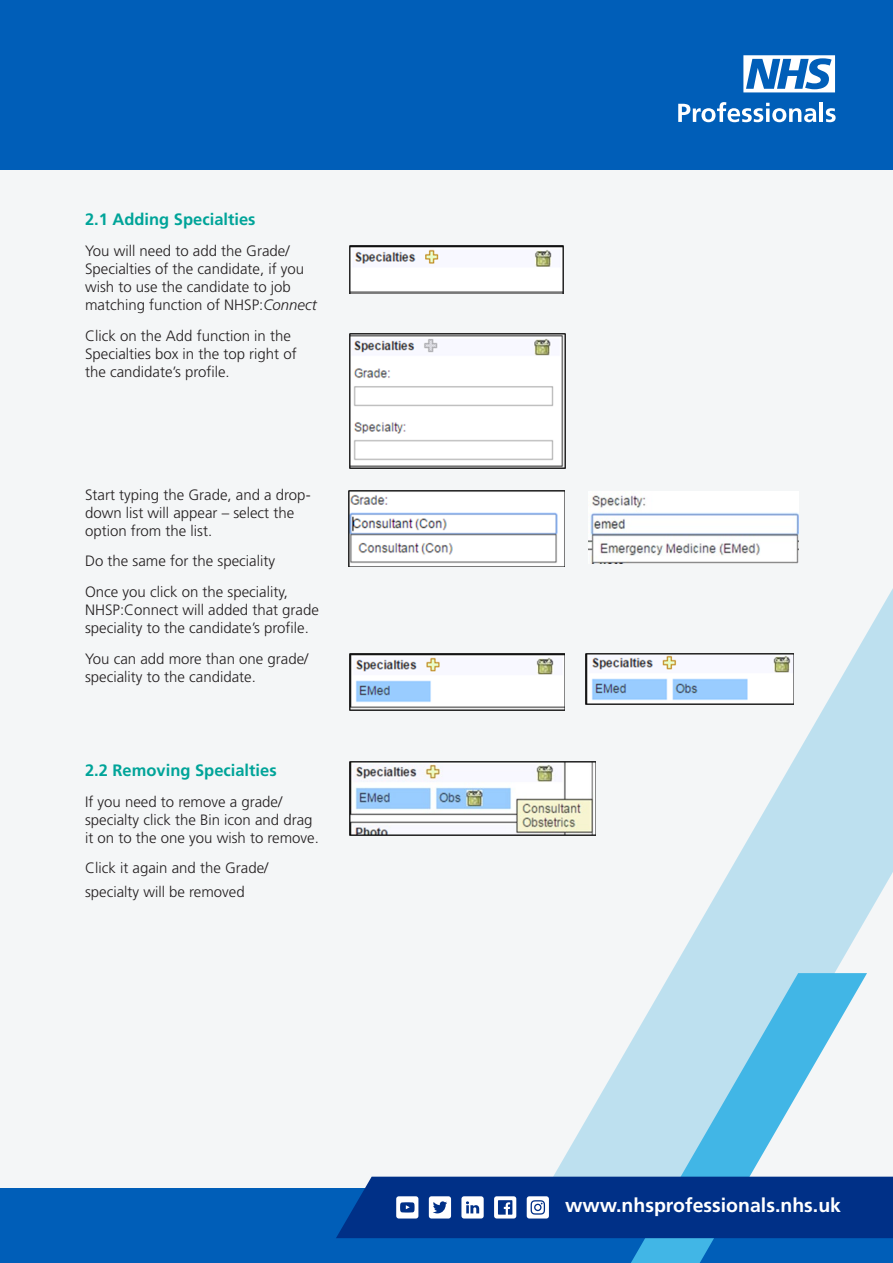
<style>
.page{position:relative;width:893px;height:1263px;background:#f4f6f7}
.page>*{position:absolute;margin:0;border:0;box-sizing:border-box;transform-origin:0 0}
.t1{font:700 19.5px "Frutiger LT Std";color:#fff}
.t2{font:700 16.5px "Frutiger LT Std";color:#00a499}
.t3{font:300 15px/18px "Frutiger LT Std";color:#231f20}
.s1{font-style:italic}
</style>
<div class="page">
<svg style="left:493px;top:293px;width:400px;height:884px"></svg>
<div style="left:0;top:1188px;width:893px;height:75px;background:#005eb8"></div>
<svg style="left:558px;top:973px;width:309px;height:290px"></svg>
<svg style="left:336px;top:1177px;width:557px;height:61px;background:#103e8f"></svg>
<div style="left:0;top:0;width:893px;height:170px;background:#005eb8"></div>
<svg style="left:743px;top:55px;width:93px;height:37px"></svg>
<svg style="left:678px;top:102px;width:142px;height:20px"></svg>
<hr style="left:820px;top:102px;width:3px;height:20px;background:#fff">
<svg style="left:826px;top:108px;width:10px;height:14px"></svg>
<img style="left:349px;top:246px;width:214px;height:48px">
<img style="left:349px;top:333px;width:216px;height:135px">
<img style="left:349px;top:490px;width:216px;height:77px">
<img style="left:589px;top:491px;width:209px;height:72px">
<img style="left:349px;top:653px;width:216px;height:57px">
<img style="left:586px;top:653px;width:208px;height:51px">
<img style="left:349px;top:761px;width:247px;height:74px">
<p class="t2" style="left:85px;top:209px;width:172px">2.1 Adding Specialties</p>
<p class="t3" style="left:85px;top:242px;width:233px">You will need to add the Grade/ Specialties of the candidate, if you wish to use the candidate to job matching function of NHSP:<span class="s1">Connect</span></p>
<p class="t3" style="left:85px;top:327px;width:213px">Click on the Add function in the<br>Specialties box in the top right of the candidate’s profile.</p>
<p class="t3" style="left:85px;top:486px;width:227px">Start typing the Grade, and a drop&shy;down list will appear – select the option from the list.</p>
<p class="t3" style="left:85px;top:552px;width:192px">Do the same for the speciality</p>
<p class="t3" style="left:85px;top:583px;width:235px">Once you click on the speciality,<br>NHSP:Connect will added that grade speciality to the candidate’s profile.</p>
<p class="t3" style="left:85px;top:650px;width:225px">You can add more than one grade/ speciality to the candidate.</p>
<p class="t2" style="left:85px;top:760px;width:193px">2.2 Removing Specialties</p>
<p class="t3" style="left:85px;top:793px;width:235px">If you need to remove a grade/ specialty click the Bin icon and drag it on to the one you wish to remove.</p>
<p class="t3" style="left:85px;top:857px;width:185px;line-height:23.4px">Click it again and the Grade/ specialty will be removed</p>
<h1 class="t1" style="left:565px;top:1193px;width:277px">www.nhsprofessionals.nhs.uk</h1>
</div>
